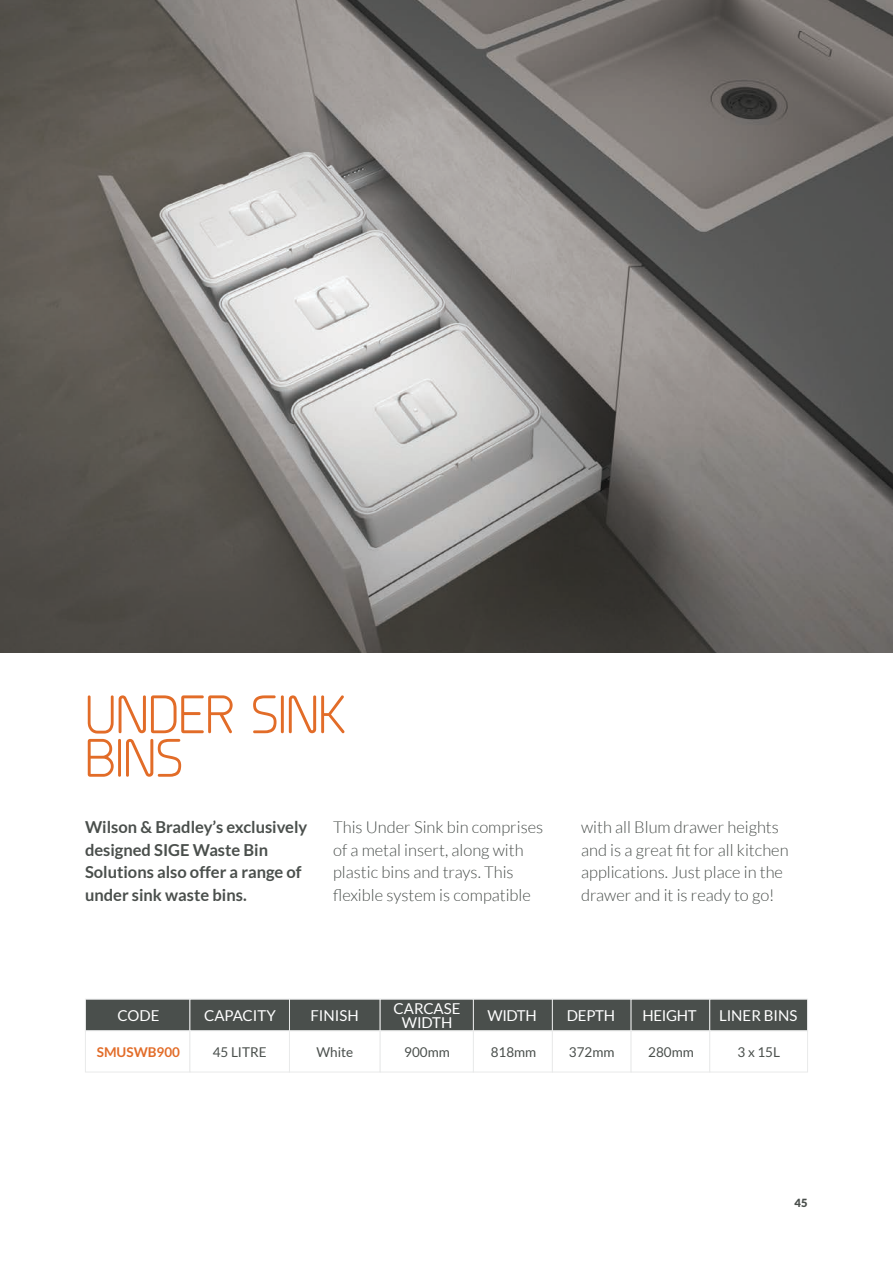
<style>
.page{position:relative;width:893px;height:1263px;background:#fff}
.page>*{position:absolute;margin:0;border:0;box-sizing:border-box;transform-origin:0 0}
.H2___9pt{font:54px/43.5px "Planer";letter-spacing:-.01em;color:#e26c28}
.Page_Body_Text_-_Whi{font:300 16.5px/22.5px "Lato";color:#4a4f4c}
.Page_Body_Text_-_Whi-2{font:700 16.5px/22.5px "Lato";color:#4a4f4c}
.t1{font:15px/13.5px "Lato";color:#fff;text-align:center}
.t2{font:13.5px "Lato";color:#4a4f4c}
.t3{font:700 13.5px "Lato";color:#e26c28}
.t4{font:900 11.25px "Lato";color:#4a4f4c}
</style>
<div class="page">
<div style="left:85px;top:1030px;width:105px;height:42px;background:#fff;border:1px solid #e9eaea"></div>
<div style="left:85px;top:999px;width:105px;height:32px;background:#4a4f4c;border:1px solid #e9eaea"></div>
<div style="left:190px;top:1030px;width:100px;height:42px;background:#fff;border:1px solid #e9eaea"></div>
<div style="left:190px;top:999px;width:100px;height:32px;background:#4a4f4c;border:1px solid #e9eaea"></div>
<div style="left:289px;top:1030px;width:92px;height:42px;background:#fff;border:1px solid #e9eaea"></div>
<div style="left:289px;top:999px;width:92px;height:32px;background:#4a4f4c;border:1px solid #e9eaea"></div>
<div style="left:473px;top:1030px;width:80px;height:42px;background:#fff;border:1px solid #e9eaea"></div>
<div style="left:380px;top:1030px;width:94px;height:42px;background:#fff;border:1px solid #e9eaea"></div>
<div style="left:552px;top:1030px;width:80px;height:42px;background:#fff;border:1px solid #e9eaea"></div>
<div style="left:631px;top:1030px;width:79px;height:42px;background:#fff;border:1px solid #e9eaea"></div>
<div style="left:709px;top:1030px;width:99px;height:42px;background:#fff;border:1px solid #e9eaea"></div>
<div style="left:473px;top:999px;width:80px;height:32px;background:#4a4f4c;border:1px solid #e9eaea"></div>
<div style="left:380px;top:999px;width:94px;height:32px;background:#4a4f4c;border:1px solid #e9eaea"></div>
<div style="left:552px;top:999px;width:80px;height:32px;background:#4a4f4c;border:1px solid #e9eaea"></div>
<div style="left:631px;top:999px;width:79px;height:32px;background:#4a4f4c;border:1px solid #e9eaea"></div>
<div style="left:709px;top:999px;width:99px;height:32px;background:#4a4f4c;border:1px solid #e9eaea"></div>
<img style="left:0;top:0;width:893px;height:653px">
<p class="H2___9pt" style="left:85px;top:693px;width:264px">UNDER SINK<br>BINS</p>
<p class="Page_Body_Text_-_Whi-2" style="left:85px;top:816px;width:224px">Wilson &amp; Bradley’s exclusively designed SIGE Waste Bin<br>Solutions also offer a range of under sink waste bins.</p>
<p class="Page_Body_Text_-_Whi" style="left:333px;top:816px;width:212px">This Under Sink bin comprises of a metal insert, along with plastic bins and trays. This flexible system is compatible</p>
<p class="Page_Body_Text_-_Whi" style="left:581px;top:816px;width:209px">with all Blum drawer heights and is a great fit for all kitchen applications. Just place in the drawer and it is ready to go!</p>
<p class="t1" style="left:394px;top:1002px;width:68px">CARCASE<br>WIDTH</p>
<p class="t1" style="left:567px;top:1009px;width:50px">DEPTH</p>
<p class="t1" style="left:642px;top:1009px;width:56px">HEIGHT</p>
<p class="t1" style="left:719px;top:1009px;width:80px">LINER BINS</p>
<p class="t1" style="left:117px;top:1009px;width:44px">CODE</p>
<p class="t1" style="left:204px;top:1009px;width:73px">CAPACITY</p>
<p class="t1" style="left:310px;top:1009px;width:50px">FINISH</p>
<p class="t3" style="left:97px;top:1044px;width:85px">SMUSWB900</p>
<p class="t2" style="left:213px;top:1045px;width:55px">45 LITRE</p>
<p class="t2" style="left:316px;top:1045px;width:38px">White</p>
<p class="t2" style="left:404px;top:1045px;width:47px">900mm</p>
<p class="t2" style="left:491px;top:1045px;width:47px">818mm</p>
<p class="t2" style="left:569px;top:1045px;width:47px">372mm</p>
<p class="t2" style="left:648px;top:1045px;width:47px">280mm</p>
<p class="t2" style="left:738px;top:1045px;width:44px">3 x 15L</p>
<p class="t1" style="left:487px;top:1009px;width:51px">WIDTH</p>
<p class="t4" style="left:794px;top:1197px;width:15px">45</p>
</div>
